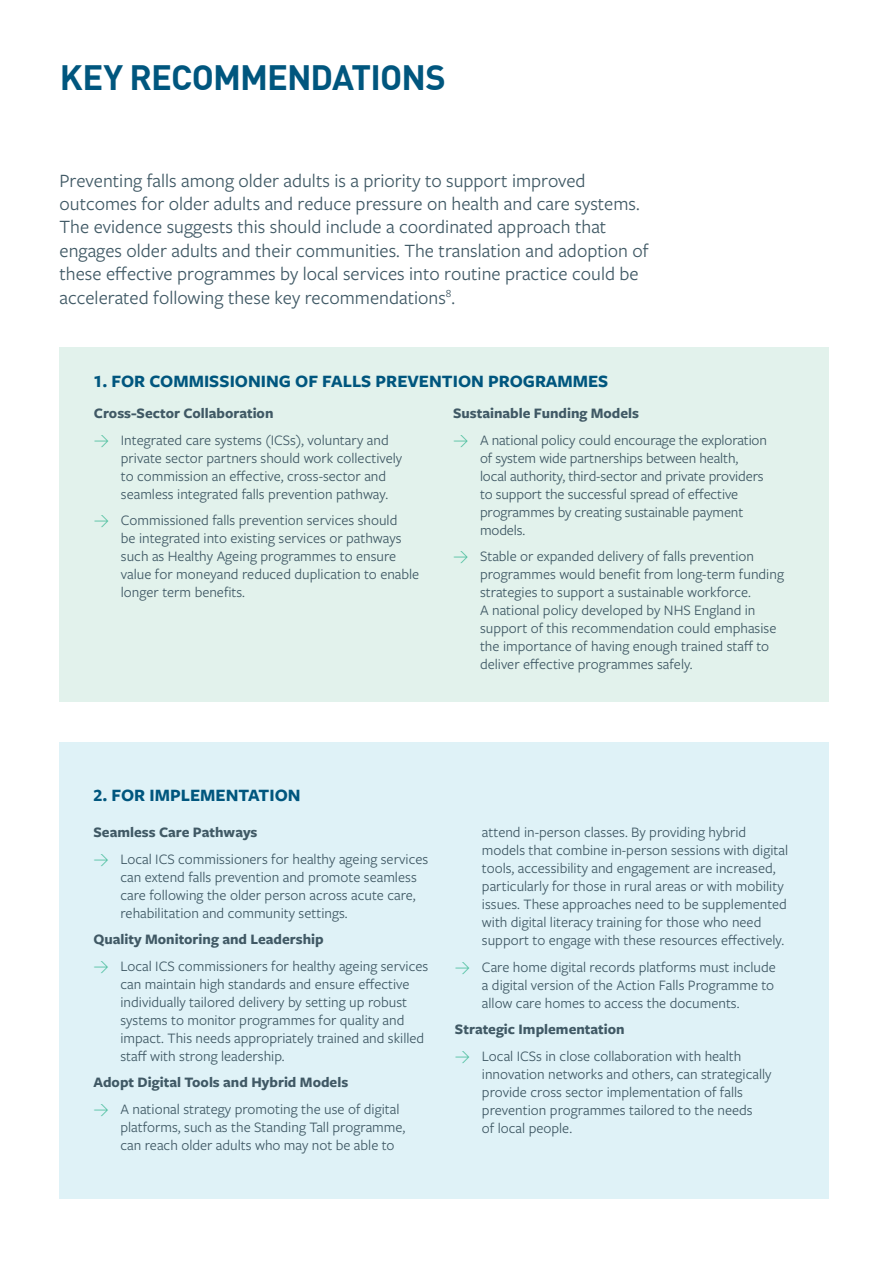
<style>
.page{position:relative;width:893px;height:1263px;background:#fff}
.page>*{position:absolute;margin:0;border:0;box-sizing:border-box;transform-origin:0 0}
.Heading_-_Blue{font:700 34.5px "DINOT";letter-spacing:-.025em;color:#00567e}
.Body{font:19.5px/23.4px "Freight Sans Pro";color:#405965}
.Subheading{font:700 18px "Freight Sans Pro";color:#00567e}
.arrow{font:700 18px "Freight Sans Pro";color:#00567e}
.arrow-2{font:15px/18px "Freight Sans Pro";color:#405965}
.arrow-3{font:700 15px "Freight Sans Pro";color:#405965}
.s1{font-family:"DINOT";font-weight:300;color:#45bc9a}
</style>
<div class="page">
<div style="left:60px;top:347px;width:769px;height:354px;background:#e2f2ec"></div>
<div style="left:60px;top:743px;width:769px;height:456px;background:#dff2f7"></div>
<h2 class="Heading_-_Blue" style="left:60px;top:51px;width:388px">KEY RECOMMENDATIONS</h2>
<p class="Body" style="left:60px;top:168px;width:591px">Preventing falls among older adults is a priority to support improved outcomes for older adults and reduce pressure on health and care systems.<br>The evidence suggests this should include a coordinated approach that engages older adults and their communities. The translation and adoption of these effective programmes by local services into routine practice could be accelerated following these key recommendations<sup>8</sup>.</p>
<h3 class="Subheading" style="left:93px;top:368px;width:516px">1. FOR COMMISSIONING OF FALLS PREVENTION PROGRAMMES</h3>
<p class="arrow-3" style="left:94px;top:403px;width:181px">Cross-Sector Collaboration</p>
<p class="arrow-2" style="left:121px;top:430px;width:283px;text-indent:-27px"><span class="s1">→</span> Integrated care systems (ICSs), voluntary and private sector partners should work collectively to commission an effective, cross-sector and seamless integrated falls prevention pathway.</p>
<p class="arrow-2" style="left:121px;top:511px;width:300px;text-indent:-27px"><span class="s1">→</span> Commissioned falls prevention services should<br>be integrated into existing services or pathways such as Healthy Ageing programmes to ensure value for moneyand reduced duplication to enable longer term benefits.</p>
<p class="arrow-3" style="left:453px;top:403px;width:188px">Sustainable Funding Models</p>
<p class="arrow-2" style="left:480px;top:430px;width:288px;text-indent:-27px"><span class="s1">→</span> A national policy could encourage the exploration of system wide partnerships between health, local authority, third-sector and private providers to support the successful spread of effective programmes by creating sustainable payment models.</p>
<p class="arrow-2" style="left:480px;top:547px;width:305px;text-indent:-27px"><span class="s1">→</span> Stable or expanded delivery of falls prevention programmes would benefit from long-term funding strategies to support a sustainable workforce.<br>A national policy developed by NHS England in support of this recommendation could emphasise the importance of having enough trained staff to deliver effective programmes safely.</p>
<p class="arrow" style="left:93px;top:783px;width:209px">2. FOR IMPLEMENTATION</p>
<p class="arrow-3" style="left:93px;top:822px;width:166px">Seamless Care Pathways</p>
<p class="arrow-2" style="left:120px;top:849px;width:309px;text-indent:-27px"><span class="s1">→</span> Local ICS commissioners for healthy ageing services can extend falls prevention and promote seamless care following the older person across acute care, rehabilitation and community settings.</p>
<p class="arrow-3" style="left:93px;top:929px;width:232px">Quality Monitoring and Leadership</p>
<p class="arrow-2" style="left:120px;top:956px;width:309px;text-indent:-27px"><span class="s1">→</span> Local ICS commissioners for healthy ageing services can maintain high standards and ensure effective individually tailored delivery by setting up robust systems to monitor programmes for quality and impact. This needs appropriately trained and skilled staff with strong leadership.</p>
<p class="arrow-3" style="left:93px;top:1072px;width:256px">Adopt Digital Tools and Hybrid Models</p>
<p class="arrow-2" style="left:120px;top:1099px;width:286px;text-indent:-27px"><span class="s1">→</span> A national strategy promoting the use of digital platforms, such as the Standing Tall programme, can reach older adults who may not be able to</p>
<p class="arrow-2" style="left:482px;top:823px;width:308px">attend in-person classes. By providing hybrid models that combine in-person sessions with digital tools, accessibility and engagement are increased, particularly for those in rural areas or with mobility issues. These approaches need to be supplemented with digital literacy training for those who need support to engage with these resources effectively.</p>
<p class="arrow-2" style="left:482px;top:957px;width:295px;text-align:justify;text-indent:-27px"><span class="s1">→</span> Care home digital records platforms must include a digital version of the Action Falls Programme to allow care homes to access the documents.</p>
<p class="arrow-3" style="left:455px;top:1019px;width:171px">Strategic Implementation</p>
<p class="arrow-2" style="left:482px;top:1046px;width:291px;text-indent:-27px"><span class="s1">→</span> Local ICSs in close collaboration with health innovation networks and others, can strategically provide cross sector implementation of falls prevention programmes tailored to the needs<br>of local people.</p>
</div>
